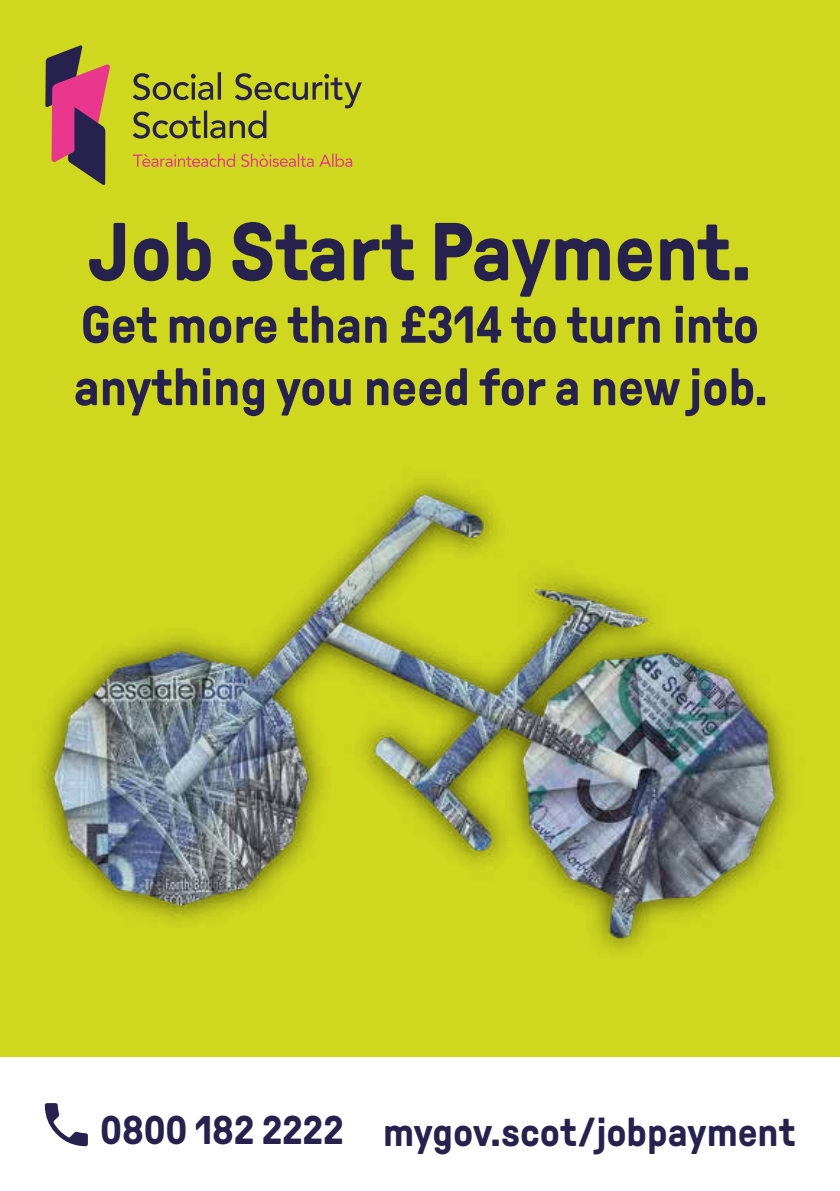
<style>
.page{position:relative;width:840px;height:1191px;background:#fff}
.page>*{position:absolute;margin:0;border:0;box-sizing:border-box;transform-origin:0 0}
.t1{font:700 82px "GT Pressura";color:#27214e}
.t2{font:700 52px/62.4px "GT Pressura";color:#27214e}
.t3{font:700 40px "GT Pressura";color:#27214e}
</style>
<div class="page">
<div style="left:0;top:0;width:839px;height:1056px;background:#cfd71f"></div>
<svg style="left:45px;top:1103px;width:43px;height:43px"></svg>
<img style="left:39px;top:482px;width:750px;height:469px">
<svg style="left:133px;top:72px;width:228px;height:67px"></svg>
<svg style="left:45px;top:45px;width:65px;height:140px"></svg>
<svg style="left:133px;top:154px;width:219px;height:13px"></svg>
<h1 class="t1" style="left:88px;top:208px;width:665px">Job Start Payment.</h1>
<p class="t2" style="left:74px;top:294px;width:695px">Get more than £314 to turn into anything you need for a new job.</p>
<p class="t3" style="left:100px;top:1110px;width:696px">0800 182 2222 mygov.scot/jobpayment</p>
</div>
